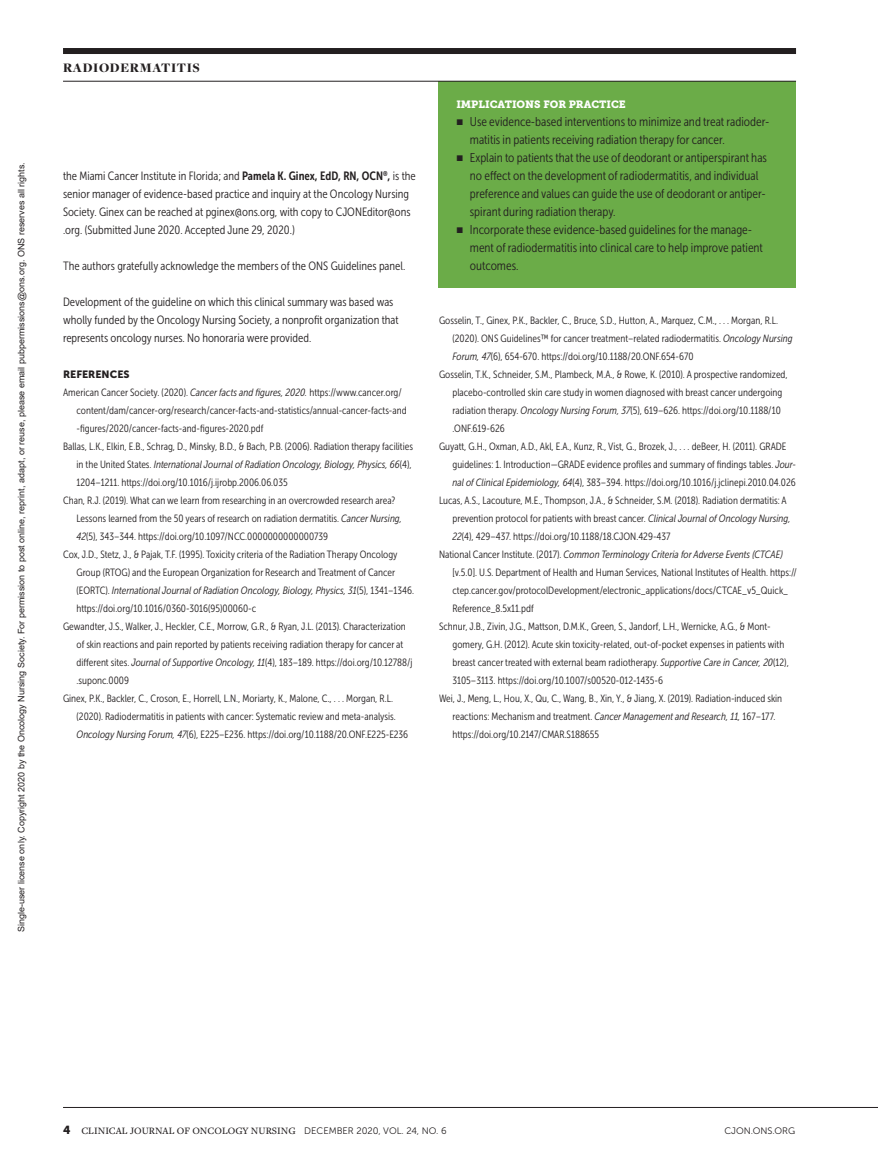
<style>
.page{position:relative;width:878px;height:1175px;background:#fff}
.page>*{position:absolute;margin:0;border:0;box-sizing:border-box;transform-origin:0 0}
.t1{font:900 13.5px "Freight Disp Pro";letter-spacing:.05em;color:#231f20}
.t2{font:12.75px/18px "Museo Sans Cond 300";color:#231f20}
.t3{font:12px/18px "Museo Sans Cond 300";color:#231f20}
.t4{font:10.5px "Museo Sans Cond 300";color:#231f20}
.t5{font:italic 10.5px "Museo Sans Cond 300";color:#231f20}
.t6{font:10.5px "Museo Slab 900";color:#fff}
.t7{font:10.5px "Museo Sans 900";color:#231f20}
.t8{font:500 10.2px "Freight Text Pro";color:#231f20}
.t9{font:9.3px "Museo Sans 300";color:#231f20}
.t10{font:9px "Arial";color:#231f20}
.s1{font-family:"Museo Sans Cond 700"}
.s2{font-style:italic}
.s3{font-style:normal}
.s4{font-family:"Museo Sans 900";font-weight:400;font-size:11.7px}
.s5{font-family:"Museo Sans 300";font-weight:400;font-size:9.3px}
</style>
<div class="page">
<hr style="left:63px;top:1107px;width:815px;height:1px;background:#231f20">
<div style="left:438px;top:81px;width:358px;height:207px;background:#6bac48"></div>
<div style="left:63px;top:48px;width:733px;height:6px;background:#231f20"></div>
<hr style="left:63px;top:81px;width:733px;height:1px;background:#231f20">
<p class="t10" style="left:15px;top:932px;width:771px;rotate:-90deg">Single-user license only. Copyright 2020 by the Oncology Nursing Society. For permission to post online, reprint, adapt, or reuse, please email pubpermissions@ons.org. ONS reserves all rights.</p>
<p class="t1" style="left:63px;top:59px;width:138px">RADIODERMATITIS</p>
<p class="t3" style="left:63px;top:167px;width:354px">the Miami Cancer Institute in Florida; and <span class="s1">Pamela K. Ginex, EdD, RN, OCN</span><sup>®</sup><span class="s1">,</span> is the senior manager of evidence-based practice and inquiry at the Oncology Nursing Society. Ginex can be reached at pginex@ons.org, with copy to CJONEditor@ons .org. (Submitted June 2020. Accepted June 29, 2020.)</p>
<p class="t3" style="left:63px;top:257px;width:344px">The authors gratefully acknowledge the members of the ONS Guidelines panel.</p>
<p class="t3" style="left:63px;top:293px;width:337px">Development of the guideline on which this clinical summary was based was wholly funded by the Oncology Nursing Society, a nonprofit organization that represents oncology nurses. No honoraria were provided.</p>
<p class="t7" style="left:63px;top:368px;width:68px">REFERENCES</p>
<p class="t4" style="left:63px;top:387px;width:340px">American Cancer Society. (2020). <span class="s2">Cancer facts and figures, 2020.</span> https://www.cancer.org/</p>
<p class="t4" style="left:77px;top:405px;width:331px">content/dam/cancer-org/research/cancer-facts-and-statistics/annual-cancer-facts-and</p>
<p class="t4" style="left:77px;top:423px;width:188px">-figures/2020/cancer-facts-and-figures-2020.pdf</p>
<p class="t4" style="left:63px;top:441px;width:351px">Ballas, L.K., Elkin, E.B., Schrag, D., Minsky, B.D., &amp; Bach, P.B. (2006). Radiation therapy facilities</p>
<p class="t5" style="left:77px;top:459px;width:337px"><span class="s3">in the United States.</span> International Journal of Radiation Oncology, Biology, Physics, 66<span class="s3">(4),</span></p>
<p class="t4" style="left:77px;top:477px;width:213px">1204–1211. https://doi.org/10.1016/j.ijrobp.2006.06.035</p>
<p class="t4" style="left:63px;top:495px;width:334px">Chan, R.J. (2019). What can we learn from researching in an overcrowded research area?</p>
<p class="t4" style="left:77px;top:513px;width:327px">Lessons learned from the 50 years of research on radiation dermatitis. <span class="s2">Cancer Nursing,</span></p>
<p class="t4" style="left:77px;top:531px;width:253px"><span class="s2">42</span>(5), 343–344. https://doi.org/10.1097/NCC.0000000000000739</p>
<p class="t4" style="left:63px;top:549px;width:336px">Cox, J.D., Stetz, J., &amp; Pajak, T.F. (1995). Toxicity criteria of the Radiation Therapy Oncology</p>
<p class="t4" style="left:77px;top:567px;width:320px">Group (RTOG) and the European Organization for Research and Treatment of Cancer</p>
<p class="t5" style="left:77px;top:585px;width:339px"><span class="s3">(EORTC).</span> International Journal of Radiation Oncology, Biology, Physics, 31<span class="s3">(5), 1341–1346.</span></p>
<p class="t4" style="left:77px;top:603px;width:181px">https://doi.org/10.1016/0360-3016(95)00060-c</p>
<p class="t4" style="left:63px;top:621px;width:344px">Gewandter, J.S., Walker, J., Heckler, C.E., Morrow, G.R., &amp; Ryan, J.L. (2013). Characterization</p>
<p class="t4" style="left:77px;top:639px;width:328px">of skin reactions and pain reported by patients receiving radiation therapy for cancer at</p>
<p class="t4" style="left:77px;top:657px;width:337px">different sites. <span class="s2">Journal of Supportive Oncology, 11</span>(4), 183–189. https://doi.org/10.12788/j</p>
<p class="t4" style="left:77px;top:675px;width:54px">.suponc.0009</p>
<p class="t4" style="left:63px;top:693px;width:331px">Ginex, P.K., Backler, C., Croson, E., Horrell, L.N., Moriarty, K., Malone, C., . . . Morgan, R.L.</p>
<p class="t4" style="left:77px;top:711px;width:321px">(2020). Radiodermatitis in patients with cancer: Systematic review and meta-analysis.</p>
<p class="t4" style="left:77px;top:729px;width:333px"><span class="s2">Oncology Nursing Forum, 47</span>(6), E225–E236. https://doi.org/10.1188/20.ONF.E225-E236</p>
<p class="t6" style="left:456px;top:98px;width:171px">IMPLICATIONS FOR PRACTICE</p>
<p class="t2" style="left:470px;top:113px;width:301px">Use evidence-based interventions to minimize and treat radioder&shy;matitis in patients receiving radiation therapy for cancer.<br>Explain to patients that the use of deodorant or antiperspirant has no effect on the development of radiodermatitis, and individual preference and values can guide the use of deodorant or antiper&shy;spirant during radiation therapy.<br>Incorporate these evidence-based guidelines for the manage&shy;ment of radiodermatitis into clinical care to help improve patient outcomes.</p>
<p class="t4" style="left:439px;top:315px;width:340px">Gosselin, T., Ginex, P.K., Backler, C., Bruce, S.D., Hutton, A., Marquez, C.M., . . . Morgan, R.L.</p>
<p class="t4" style="left:452px;top:333px;width:341px">(2020). ONS Guidelines™ for cancer treatment–related radiodermatitis. <span class="s2">Oncology Nursing</span></p>
<p class="t4" style="left:452px;top:351px;width:243px"><span class="s2">Forum, 47</span>(6), 654-670. https://doi.org/10.1188/20.ONF.654-670</p>
<p class="t4" style="left:439px;top:369px;width:350px">Gosselin, T.K., Schneider, S.M., Plambeck, M.A., &amp; Rowe, K. (2010). A prospective randomized,</p>
<p class="t4" style="left:452px;top:387px;width:331px">placebo-controlled skin care study in women diagnosed with breast cancer undergoing</p>
<p class="t4" style="left:452px;top:405px;width:330px">radiation therapy. <span class="s2">Oncology Nursing Forum, 37</span>(5), 619–626. https://doi.org/10.1188/10</p>
<p class="t4" style="left:452px;top:423px;width:54px">.ONF.619-626</p>
<p class="t4" style="left:439px;top:441px;width:349px">Guyatt, G.H., Oxman, A.D., Akl, E.A., Kunz, R., Vist, G., Brozek, J., . . . deBeer, H. (2011). GRADE</p>
<p class="t4" style="left:452px;top:459px;width:345px">guidelines: 1. Introduction—GRADE evidence profiles and summary of findings tables. <span class="s2">Jour-</span></p>
<p class="t4" style="left:452px;top:477px;width:345px"><span class="s2">nal of Clinical Epidemiology, 64</span>(4), 383–394. https://doi.org/10.1016/j.jclinepi.2010.04.026</p>
<p class="t4" style="left:439px;top:495px;width:349px">Lucas, A.S., Lacouture, M.E., Thompson, J.A., &amp; Schneider, S.M. (2018). Radiation dermatitis: A</p>
<p class="t4" style="left:452px;top:513px;width:340px">prevention protocol for patients with breast cancer. <span class="s2">Clinical Journal of Oncology Nursing,</span></p>
<p class="t4" style="left:452px;top:531px;width:219px"><span class="s2">22</span>(4), 429–437. https://doi.org/10.1188/18.CJON.429-437</p>
<p class="t5" style="left:439px;top:549px;width:345px"><span class="s3">National Cancer Institute. (2017).</span> Common Terminology Criteria for Adverse Events (CTCAE)</p>
<p class="t4" style="left:452px;top:567px;width:346px">[v.5.0]. U.S. Department of Health and Human Services, National Institutes of Health. https://</p>
<p class="t4" style="left:452px;top:585px;width:337px">ctep.cancer.gov/protocolDevelopment/electronic_applications/docs/CTCAE_v5_Quick_</p>
<p class="t4" style="left:452px;top:603px;width:83px">Reference_8.5x11.pdf</p>
<p class="t4" style="left:439px;top:621px;width:333px">Schnur, J.B., Zivin, J.G., Mattson, D.M.K., Green, S., Jandorf, L.H., Wernicke, A.G., &amp; Mont-</p>
<p class="t4" style="left:452px;top:639px;width:333px">gomery, G.H. (2012). Acute skin toxicity-related, out-of-pocket expenses in patients with</p>
<p class="t4" style="left:452px;top:657px;width:338px">breast cancer treated with external beam radiotherapy. <span class="s2">Supportive Care in Cancer, 20</span>(12),</p>
<p class="t4" style="left:452px;top:675px;width:212px">3105–3113. https://doi.org/10.1007/s00520-012-1435-6</p>
<p class="t4" style="left:439px;top:693px;width:345px">Wei, J., Meng, L., Hou, X., Qu, C., Wang, B., Xin, Y., &amp; Jiang, X. (2019). Radiation-induced skin</p>
<p class="t4" style="left:452px;top:711px;width:324px">reactions: Mechanism and treatment. <span class="s2">Cancer Management and Research, 11,</span> 167–177.</p>
<p class="t4" style="left:452px;top:729px;width:148px">https://doi.org/10.2147/CMAR.S188655</p>
<p class="t8" style="left:63px;top:1124px;width:385px"><span class="s4">4</span> CLINICAL JOURNAL OF ONCOLOGY NURSING <span class="s5">DECEMBER 2020, VOL. 24, NO. 6</span></p>
<p class="t9" style="left:724px;top:1126px;width:72px">CJON.ONS.ORG</p>
</div>
